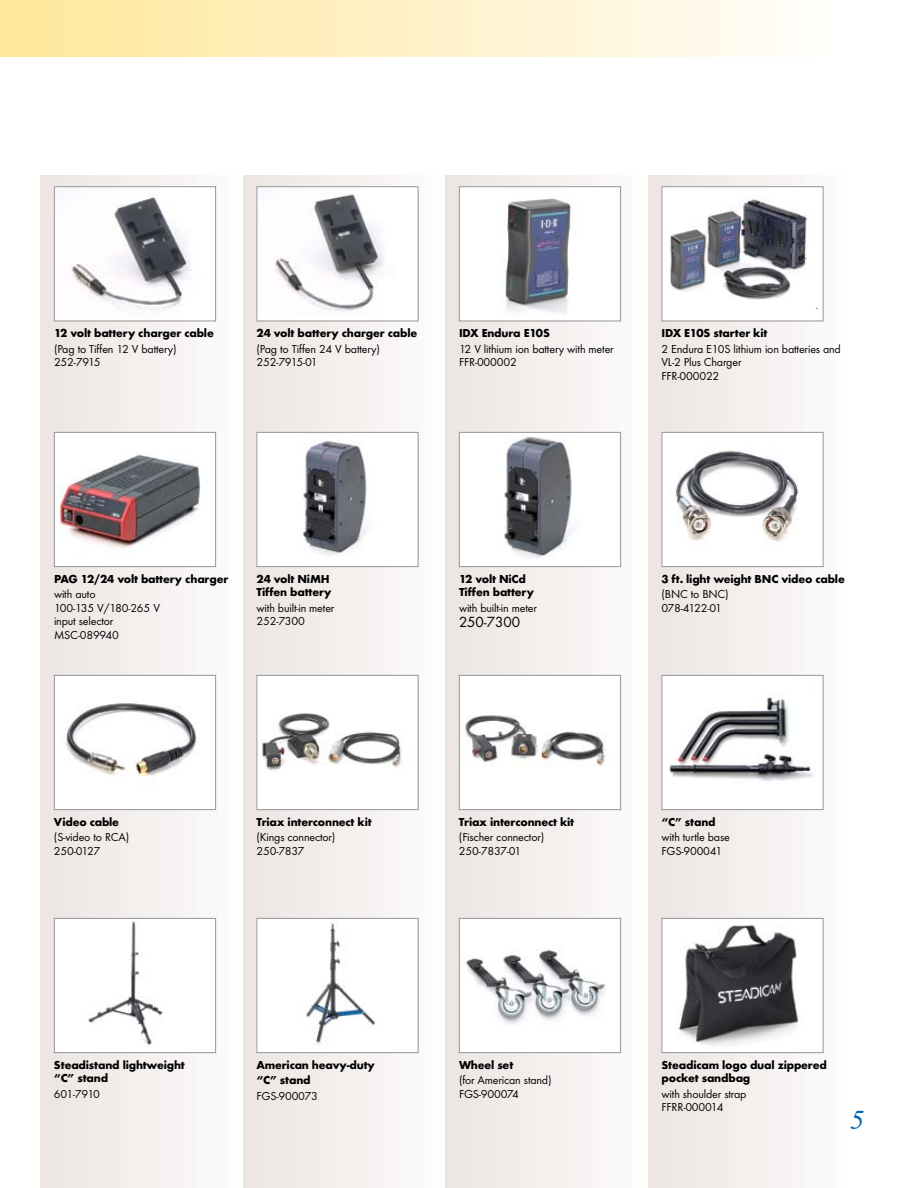
<style>
.page{position:relative;width:918px;height:1188px;background:#fff}
.page>*{position:absolute;margin:0;border:0;box-sizing:border-box;transform-origin:0 0}
.t1{font:italic 27px "Times";color:#0066b3}
.t2{font:13.5px "Futura";color:#000}
.t3{font:12px/13.5px "Futura T";letter-spacing:-.015em;color:#000}
.t4{font:700 12px/13.5px "Futura T";letter-spacing:-.015em;color:#000}
</style>
<div class="page">
<div style="left:243px;top:175px;width:203px;height:1013px;background:linear-gradient(to right,#ebe4e1,#fdfcfc)"></div>
<div style="left:40px;top:175px;width:203px;height:1013px;background:linear-gradient(to right,#ebe4e1,#fcfcfb)"></div>
<div style="left:0;top:0;width:830px;height:57px;background:linear-gradient(to right,#ffe799,#fffdf9)"></div>
<div style="left:446px;top:175px;width:202px;height:1013px;background:linear-gradient(to right,#ebe4e1,#fdfcfc)"></div>
<div style="left:648px;top:175px;width:202px;height:1013px;background:linear-gradient(to right,#ebe4e1,#fcfcfb)"></div>
<div style="left:54px;top:187px;width:162px;height:134px;background:#fff"></div>
<img style="left:71px;top:196px;width:121px;height:115px">
<div style="left:54px;top:186px;width:162px;height:135px;border:1px solid #939598"></div>
<div style="left:257px;top:187px;width:161px;height:134px;background:#fff"></div>
<img style="left:275px;top:194px;width:109px;height:118px">
<div style="left:256px;top:186px;width:162px;height:135px;border:1px solid #939598"></div>
<div style="left:459px;top:187px;width:162px;height:134px;background:#fff"></div>
<img style="left:505px;top:198px;width:66px;height:116px">
<div style="left:459px;top:186px;width:162px;height:135px;border:1px solid #939598"></div>
<div style="left:662px;top:187px;width:161px;height:134px;background:#fff"></div>
<img style="left:669px;top:199px;width:149px;height:110px">
<div style="left:662px;top:186px;width:162px;height:135px;border:1px solid #939598"></div>
<img style="left:56px;top:434px;width:158px;height:131px">
<div style="left:54px;top:432px;width:162px;height:135px;border:1px solid #939598"></div>
<div style="left:257px;top:432px;width:161px;height:135px;background:#fff"></div>
<img style="left:303px;top:440px;width:64px;height:115px">
<div style="left:256px;top:432px;width:162px;height:135px;border:1px solid #939598"></div>
<div style="left:459px;top:432px;width:162px;height:135px;background:#fff"></div>
<img style="left:504px;top:436px;width:68px;height:123px">
<div style="left:459px;top:432px;width:162px;height:135px;border:1px solid #939598"></div>
<img style="left:664px;top:434px;width:158px;height:131px">
<div style="left:662px;top:432px;width:162px;height:135px;border:1px solid #939598"></div>
<div style="left:54px;top:675px;width:162px;height:135px;background:#fff"></div>
<img style="left:65px;top:703px;width:132px;height:74px">
<div style="left:54px;top:675px;width:162px;height:135px;border:1px solid #939598"></div>
<div style="left:257px;top:675px;width:161px;height:135px;background:#fff"></div>
<img style="left:262px;top:713px;width:141px;height:58px">
<div style="left:256px;top:675px;width:162px;height:135px;border:1px solid #939598"></div>
<div style="left:459px;top:675px;width:162px;height:135px;background:#fff"></div>
<img style="left:465px;top:715px;width:141px;height:51px">
<div style="left:459px;top:675px;width:162px;height:135px;border:1px solid #939598"></div>
<div style="left:257px;top:918px;width:161px;height:135px;background:#fff"></div>
<img style="left:306px;top:923px;width:70px;height:121px">
<div style="left:256px;top:918px;width:162px;height:135px;border:1px solid #939598"></div>
<div style="left:459px;top:918px;width:162px;height:135px;background:#fff"></div>
<img style="left:466px;top:949px;width:139px;height:76px">
<div style="left:459px;top:918px;width:162px;height:135px;border:1px solid #939598"></div>
<div style="left:54px;top:918px;width:162px;height:135px;background:#fff"></div>
<img style="left:88px;top:921px;width:75px;height:124px">
<div style="left:54px;top:918px;width:162px;height:135px;border:1px solid #939598"></div>
<div style="left:662px;top:675px;width:161px;height:135px;background:#fff"></div>
<img style="left:669px;top:697px;width:147px;height:84px">
<div style="left:662px;top:675px;width:162px;height:135px;border:1px solid #939598"></div>
<div style="left:662px;top:918px;width:161px;height:135px;background:#fff"></div>
<img style="left:678px;top:924px;width:122px;height:122px">
<div style="left:662px;top:918px;width:162px;height:135px;border:1px solid #939598"></div>
<p class="t4" style="left:54px;top:326px;width:161px">12 volt battery charger cable</p>
<p class="t3" style="left:54px;top:342px;width:124px">(Pag to Tiffen 12 V battery)<br>252-7915</p>
<p class="t4" style="left:256px;top:326px;width:162px">24 volt battery charger cable</p>
<p class="t3" style="left:256px;top:342px;width:125px">(Pag to Tiffen 24 V battery)<br>252-7915-01</p>
<p class="t4" style="left:459px;top:326px;width:92px">IDX Endura E10S</p>
<p class="t3" style="left:459px;top:342px;width:156px">12 V lithium ion battery with meter<br>FFR-000002</p>
<p class="t4" style="left:662px;top:326px;width:108px">IDX E10S starter kit</p>
<p class="t3" style="left:662px;top:342px;width:181px">2 Endura E10S lithium ion batteries and<br>VL-2 Plus Charger<br>FFR-000022</p>
<p class="t4" style="left:54px;top:572px;width:176px">PAG 12/24 volt battery charger</p>
<p class="t3" style="left:54px;top:588px;width:108px">with auto<br>100-135 V/180-265 V input selector<br>MSC-089940</p>
<p class="t4" style="left:256px;top:572px;width:77px">24 volt NiMH<br>Tiffen battery</p>
<p class="t3" style="left:256px;top:601px;width:80px">with built-in meter<br>252-7300</p>
<p class="t4" style="left:54px;top:815px;width:67px">Video cable</p>
<p class="t3" style="left:54px;top:831px;width:77px">(S-video to RCA)<br>250-0127</p>
<p class="t4" style="left:256px;top:815px;width:117px">Triax interconnect kit</p>
<p class="t3" style="left:256px;top:831px;width:81px">(Kings connector)<br>250-7837</p>
<p class="t4" style="left:459px;top:572px;width:77px">12 volt NiCd<br>Tiffen battery</p>
<p class="t3" style="left:459px;top:601px;width:80px">with built-in meter</p>
<p class="t2" style="left:459px;top:613px;width:63px">250-7300</p>
<p class="t4" style="left:459px;top:815px;width:117px">Triax interconnect kit</p>
<p class="t3" style="left:459px;top:831px;width:87px">(Fischer connector)<br>250-7837-01</p>
<p class="t4" style="left:662px;top:572px;width:185px">3 ft. light weight BNC video cable</p>
<p class="t3" style="left:662px;top:588px;width:69px">(BNC to BNC)<br>078-4122-01</p>
<p class="t4" style="left:662px;top:815px;width:56px">“C” stand</p>
<p class="t3" style="left:662px;top:831px;width:70px">with turtle base<br>FGS-900041</p>
<p class="t4" style="left:54px;top:1058px;width:132px">Steadistand lightweight “C” stand</p>
<p class="t3" style="left:54px;top:1087px;width:48px">601-7910</p>
<p class="t4" style="left:256px;top:1057px;width:120px;line-height:15.6px">American heavy-duty “C” stand</p>
<p class="t3" style="left:256px;top:1089px;width:63px">FGS-900073</p>
<p class="t4" style="left:459px;top:1058px;width:56px">Wheel set</p>
<p class="t3" style="left:459px;top:1074px;width:94px">(for American stand)<br>FGS-900074</p>
<p class="t4" style="left:662px;top:1058px;width:167px">Steadicam logo dual zippered pocket sandbag</p>
<p class="t3" style="left:662px;top:1087px;width:86px">with shoulder strap<br>FFRR-000014</p>
<h1 class="t1" style="left:850px;top:1103px;width:15px">5</h1>
</div>
